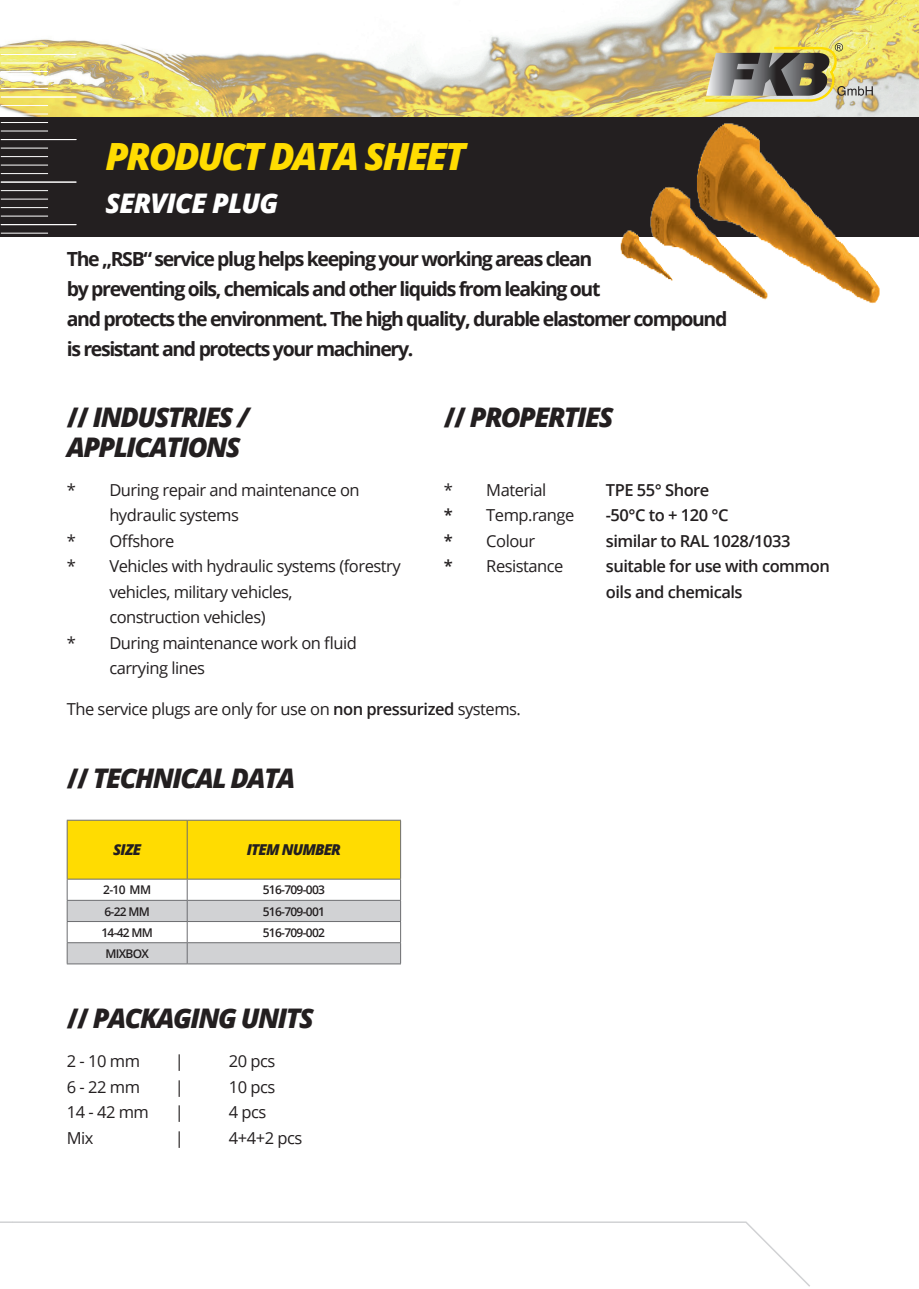
<style>
.page{position:relative;width:919px;height:1289px;background:#fff}
.page>*{position:absolute;margin:0;border:0;box-sizing:border-box;transform-origin:0 0}
.t1{font:italic 800 37.5px "Open Sans";letter-spacing:-.06em;color:#ffdc01}
.t2{font:italic 800 27px/30px "Open Sans";letter-spacing:-.06em;color:#231f20}
.t3{font:italic 800 27px "Open Sans";letter-spacing:-.03em;color:#fff}
.t4{font:700 19.5px/30px "Open Sans";letter-spacing:-.07em;color:#231f20}
.t5{font:16.5px "Open Sans";letter-spacing:-.03em;color:#231f20}
.t6{font:600 16.5px/25.5px "Open Sans";letter-spacing:-.03em;color:#231f20}
.t7{font:italic 800 15px "Open Sans";letter-spacing:-.06em;color:#231f20}
.t8{font:600 12px "Open Sans";letter-spacing:-.06em;color:#231f20}
.s1{font-style:normal}
.s2{font-weight:600}
</style>
<div class="page">
<svg style="left:0;top:1221px;width:11px;height:2px"></svg>
<svg style="left:11px;top:1221px;width:799px;height:66px"></svg>
<img style="left:0;top:0;width:918px;height:118px">
<div style="left:0;top:118px;width:918px;height:119px;background:#231f20"></div>
<svg style="left:705px;top:43px;width:167px;height:59px"></svg>
<div style="left:787px;top:1216px;width:75px;height:37px;background:#fff"></div>
<hr style="left:1px;top:3px;width:47px;height:1px;background:#fff">
<hr style="left:1px;top:148px;width:47px;height:1px;background:#fff">
<hr style="left:1px;top:156px;width:47px;height:1px;background:#fff">
<hr style="left:1px;top:165px;width:47px;height:1px;background:#fff">
<hr style="left:1px;top:173px;width:47px;height:1px;background:#fff">
<hr style="left:1px;top:63px;width:47px;height:1px;background:#fff">
<hr style="left:1px;top:71px;width:47px;height:1px;background:#fff">
<hr style="left:1px;top:80px;width:47px;height:1px;background:#fff">
<hr style="left:1px;top:88px;width:47px;height:1px;background:#fff">
<hr style="left:1px;top:233px;width:47px;height:1px;background:#fff">
<hr style="left:1px;top:12px;width:75px;height:1px;background:#fff">
<hr style="left:1px;top:20px;width:47px;height:1px;background:#fff">
<hr style="left:1px;top:29px;width:47px;height:1px;background:#fff">
<hr style="left:1px;top:37px;width:47px;height:1px;background:#fff">
<hr style="left:1px;top:46px;width:47px;height:1px;background:#fff">
<hr style="left:1px;top:54px;width:75px;height:1px;background:#fff">
<hr style="left:1px;top:182px;width:75px;height:1px;background:#fff">
<hr style="left:1px;top:190px;width:47px;height:1px;background:#fff">
<hr style="left:1px;top:199px;width:47px;height:1px;background:#fff">
<hr style="left:1px;top:207px;width:47px;height:1px;background:#fff">
<hr style="left:1px;top:216px;width:47px;height:1px;background:#fff">
<hr style="left:1px;top:224px;width:75px;height:1px;background:#fff">
<hr style="left:1px;top:97px;width:75px;height:1px;background:#fff">
<hr style="left:1px;top:105px;width:47px;height:1px;background:#fff">
<hr style="left:1px;top:114px;width:47px;height:1px;background:#fff">
<hr style="left:1px;top:122px;width:47px;height:1px;background:#fff">
<hr style="left:1px;top:131px;width:47px;height:1px;background:#fff">
<hr style="left:1px;top:139px;width:75px;height:1px;background:#fff">
<img style="left:581px;top:106px;width:317px;height:198px">
<hr style="left:67px;top:819px;width:120px;height:1px;background:#6c6d70">
<hr style="left:187px;top:819px;width:214px;height:1px;background:#6c6d70">
<svg style="left:67px;top:820px;width:334px;height:143px"></svg>
<hr style="left:67px;top:963px;width:120px;height:1px;background:#6c6d70">
<hr style="left:187px;top:963px;width:214px;height:1px;background:#6c6d70">
<h1 class="t1" style="left:105px;top:127px;width:362px">PRODUCT DATA SHEET</h1>
<h2 class="t3" style="left:105px;top:183px;width:174px">SERVICE PLUG</h2>
<p class="t4" style="left:67px;top:243px;width:662px">The „RSB“ service plug helps keeping your working areas clean<br>by preventing oils, chemicals and other liquids from leaking out<br>and protects the environment. The high quality, durable elastomer compound is resistant and protects your machinery.</p>
<h2 class="t2" style="left:443px;top:401px;width:171px"><span class="s1">//</span> PROPERTIES</h2>
<h2 class="t2" style="left:67px;top:401px;width:184px"><span class="s1">//</span> INDUSTRIES /<br>APPLICATIONS</h2>
<p class="t5" style="left:67px;top:478px;width:294px">* During repair and maintenance on</p>
<p class="t5" style="left:109px;top:504px;width:131px">hydraulic systems</p>
<p class="t5" style="left:67px;top:529px;width:109px">* Offshore</p>
<p class="t5" style="left:67px;top:555px;width:335px">* Vehicles with hydraulic systems (forestry</p>
<p class="t5" style="left:109px;top:580px;width:185px">vehicles, military vehicles,</p>
<p class="t5" style="left:109px;top:606px;width:158px">construction vehicles)</p>
<p class="t5" style="left:67px;top:631px;width:292px">* During maintenance work on fluid</p>
<p class="t5" style="left:109px;top:657px;width:97px">carrying lines</p>
<p class="t5" style="left:67px;top:697px;width:455px">The service plugs are only for use on <span class="s2">non pressurized</span> systems.</p>
<p class="t5" style="left:443px;top:478px;width:104px">* Material</p>
<p class="t6" style="left:605px;top:476px;width:105px">TPE 55° Shore</p>
<p class="t5" style="left:443px;top:504px;width:132px"><span class="s2">*</span> Temp.range</p>
<p class="t6" style="left:605px;top:502px;width:124px">-50°C to + 120 °C</p>
<p class="t5" style="left:443px;top:529px;width:93px"><span class="s2">*</span> Colour</p>
<p class="t6" style="left:605px;top:527px;width:186px">similar to RAL 1028/1033</p>
<p class="t5" style="left:443px;top:555px;width:121px"><span class="s2">*</span> Resistance</p>
<p class="t6" style="left:605px;top:553px;width:225px">suitable for use with common oils and chemicals</p>
<h2 class="t2" style="left:67px;top:761px;width:230px"><span class="s1">//</span> TECHNICAL DATA</h2>
<p class="t7" style="left:113px;top:838px;width:30px">SIZE</p>
<p class="t7" style="left:247px;top:838px;width:96px">ITEM NUMBER</p>
<p class="t8" style="left:103px;top:881px;width:49px">2-10 MM</p>
<p class="t8" style="left:263px;top:881px;width:64px">516-709-003</p>
<p class="t8" style="left:104px;top:902px;width:47px">6-22 MM</p>
<p class="t8" style="left:263px;top:902px;width:64px">516-709-001</p>
<p class="t8" style="left:101px;top:924px;width:53px">14-42 MM</p>
<p class="t8" style="left:263px;top:924px;width:64px">516-709-002</p>
<p class="t8" style="left:105px;top:945px;width:45px">MIXBOX</p>
<h2 class="t2" style="left:67px;top:1001px;width:248px"><span class="s1">//</span> PACKAGING UNITS</h2>
<p class="t5" style="left:67px;top:1049px;width:75px">2 - 10 mm</p>
<p class="t5" style="left:175px;top:1049px;width:11px">|</p>
<p class="t5" style="left:229px;top:1049px;width:48px">20 pcs</p>
<p class="t5" style="left:67px;top:1075px;width:75px">6 - 22 mm</p>
<p class="t5" style="left:175px;top:1075px;width:11px">|</p>
<p class="t5" style="left:229px;top:1075px;width:48px">10 pcs</p>
<p class="t5" style="left:67px;top:1100px;width:84px">14 - 42 mm</p>
<p class="t5" style="left:175px;top:1100px;width:11px">|</p>
<p class="t5" style="left:229px;top:1100px;width:39px">4 pcs</p>
<p class="t5" style="left:67px;top:1126px;width:28px">Mix</p>
<p class="t5" style="left:175px;top:1126px;width:11px">|</p>
<p class="t5" style="left:229px;top:1126px;width:75px">4+4+2 pcs</p>
</div>
